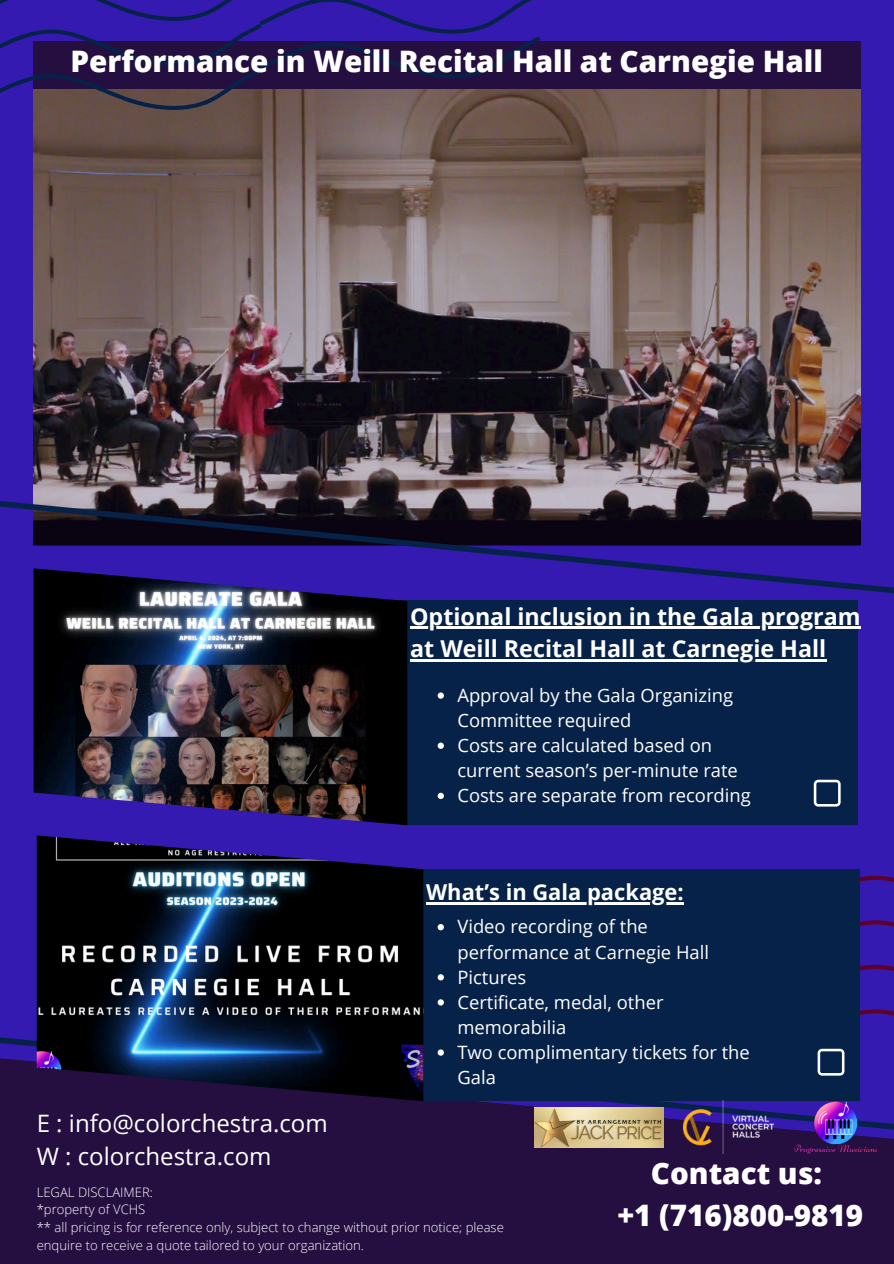
<style>
.page{position:relative;width:894px;height:1264px;background:#fff}
.page>*{position:absolute;margin:0;border:0;box-sizing:border-box;transform-origin:0 0}
.t1{font:800 29.55px/41.2px "Open Sans";color:#fff;text-align:center}
.t2{font:24px/32.7px "Open Sans";color:#fff}
.t3{font:700 23.25px "Open Sans";color:#fff}
.t4{font:700 21.9px "Open Sans";color:#fff}
.t5{font:18.45px/25px "Open Sans";color:#fff}
.t6{font:300 13.05px/17.7px "Open Sans";color:#fff}
</style>
<div class="page">
<div style="left:0;top:0;width:893px;height:1263px;background:#351ab1"></div>
<div style="left:0;top:1142px;width:893px;height:121px;background:#250e40"></div>
<div style="left:34px;top:41px;width:825px;height:504px;background:#250e40"></div>
<img style="left:34px;top:89px;width:825px;height:404px">
<svg style="left:0;top:493px;width:893px;height:119px"></svg>
<svg style="left:0;top:1024px;width:893px;height:118px"></svg>
<svg style="left:0;top:0;width:540px;height:111px"></svg>
<div style="left:400px;top:600px;width:457px;height:225px;background:#072249"></div>
<img style="left:34px;top:568px;width:373px;height:257px">
<div style="left:414px;top:869px;width:445px;height:232px;background:#072249"></div>
<img style="left:37px;top:835px;width:386px;height:266px">
<svg style="left:813px;top:779px;width:27px;height:27px"></svg>
<svg style="left:817px;top:870px;width:76px;height:205px"></svg>
<svg style="left:437px;top:924px;width:7px;height:6px"></svg>
<svg style="left:437px;top:974px;width:7px;height:6px"></svg>
<svg style="left:437px;top:999px;width:7px;height:6px"></svg>
<svg style="left:437px;top:1049px;width:7px;height:6px"></svg>
<hr style="left:410px;top:626px;width:450px;height:2px;background:#fff">
<hr style="left:410px;top:659px;width:416px;height:2px;background:#fff">
<hr style="left:426px;top:902px;width:257px;height:2px;background:#fff">
<svg style="left:437px;top:692px;width:7px;height:6px"></svg>
<svg style="left:437px;top:742px;width:7px;height:7px"></svg>
<svg style="left:437px;top:792px;width:7px;height:7px"></svg>
<img style="left:534px;top:1107px;width:129px;height:40px">
<img style="left:683px;top:1100px;width:90px;height:53px">
<img style="left:794px;top:1100px;width:82px;height:55px">
<p class="t1" style="left:71px;top:40px;width:753px">Performance in Weill Recital Hall at Carnegie Hall</p>
<p class="t3" style="left:410px;top:599px;width:452px">Optional inclusion in the Gala program</p>
<p class="t3" style="left:410px;top:632px;width:417px">at Weill Recital Hall at Carnegie Hall</p>
<p class="t5" style="left:457px;top:682px;width:277px">Approval by the Gala Organizing<br>Committee required</p>
<p class="t5" style="left:457px;top:732px;width:282px">Costs are calculated based on current season’s per-minute rate</p>
<p class="t5" style="left:457px;top:782px;width:295px">Costs are separate from recording</p>
<p class="t4" style="left:426px;top:876px;width:259px">What’s in Gala package:</p>
<p class="t5" style="left:457px;top:913px;width:253px">Video recording of the performance at Carnegie Hall</p>
<h2 class="t5" style="left:457px;top:963px;width:70px">Pictures</h2>
<p class="t5" style="left:457px;top:989px;width:207px">Certificate, medal, other memorabilia</p>
<h2 class="t5" style="left:457px;top:1039px;width:294px">Two complimentary tickets for the<br>Gala</h2>
<p class="t2" style="left:37px;top:1106px;width:292px">E : info@colorchestra.com<br>W : colorchestra.com</p>
<h1 class="t6" style="left:37px;top:1182px;width:118px">LEGAL DISCLAIMER:</h1>
<p class="t6" style="left:37px;top:1200px;width:110px">*property of VCHS</p>
<p class="t6" style="left:37px;top:1217px;width:468px">** all pricing is for reference only, subject to change without prior notice; please enquire to receive a quote tailored to your organization.</p>
<p class="t1" style="left:617px;top:1152px;width:247px">Contact us:<br>+1 (716)800-9819</p>
</div>
